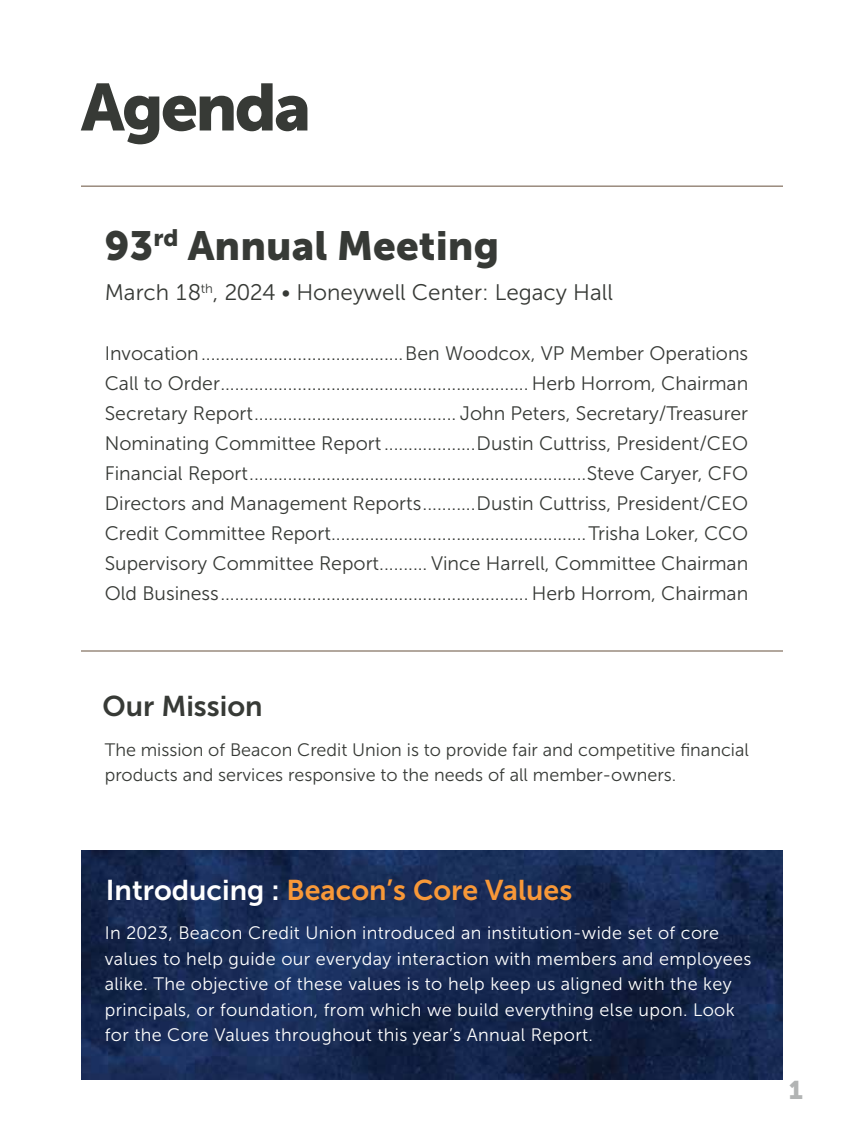
<style>
.page{position:relative;width:864px;height:1134px;background:#fff}
.page>*{position:absolute;margin:0;border:0;box-sizing:border-box;transform-origin:0 0}
.t1{font:66px "Museo Sans 900";letter-spacing:-.04em;color:#373a36}
.t2{font:40.5px "Museo Sans 900";color:#373a36}
.t3{font:28.5px "Museo Sans 700";color:#f89838}
.t4{font:28.5px "Museo Sans 700";color:#373a36}
.t5{font:25.5px "Museo Sans 900";color:#b2b4b4}
.t6{font:22.5px "Museo Sans 300";color:#373a36}
.t7{font:19.5px/30px "Museo Sans 300";color:#373a36;text-align:justify}
.t8{font:18px/25.5px "Museo Sans 300";letter-spacing:.02em;color:#fff}
.t9{font:18px/25.5px "Museo Sans 300";color:#373a36}
.s1{color:#fff}
</style>
<div class="page">
<img style="left:81px;top:850px;width:702px;height:230px">
<hr style="left:81px;top:185px;width:702px;height:2px;background:#9a8b7d">
<hr style="left:81px;top:650px;width:702px;height:2px;background:#9a8b7d">
<h1 class="t1" style="left:81px;top:70px;width:232px">Agenda</h1>
<h2 class="t2" style="left:105px;top:223px;width:396px">93<sup>rd</sup> Annual Meeting</h2>
<p class="t6" style="left:105px;top:281px;width:510px">March 18<sup>th</sup>, 2024 • Honeywell Center: Legacy Hall</p>
<p class="t7" style="left:105px;top:339px;width:645px">Invocation..........................................Ben Woodcox, VP Member Operations Call to Order................................................................ Herb Horrom, Chairman Secretary Report.......................................... John Peters, Secretary/Treasurer Nominating Committee Report...................Dustin Cuttriss, President/CEO Financial Report......................................................................Steve Caryer, CFO Directors and Management Reports...........Dustin Cuttriss, President/CEO Credit Committee Report.....................................................Trisha Loker, CCO Supervisory Committee Report.......... Vince Harrell, Committee Chairman Old Business................................................................ Herb Horrom, Chairman</p>
<h3 class="t4" style="left:103px;top:691px;width:162px">Our Mission</h3>
<p class="t9" style="left:105px;top:737px;width:646px">The mission of Beacon Credit Union is to provide fair and competitive financial products and services responsive to the needs of all member-owners.</p>
<h3 class="t3" style="left:106px;top:874px;width:468px"><span class="s1">Introducing :</span> Beacon’s Core Values</h3>
<p class="t8" style="left:105px;top:920px;width:648px">In 2023, Beacon Credit Union introduced an institution-wide set of core values to help guide our everyday interaction with members and employees alike. The objective of these values is to help keep us aligned with the key principals, or foundation, from which we build everything else upon. Look for the Core Values throughout this year’s Annual Report.</p>
<h3 class="t5" style="left:789px;top:1076px;width:16px">1</h3>
</div>
